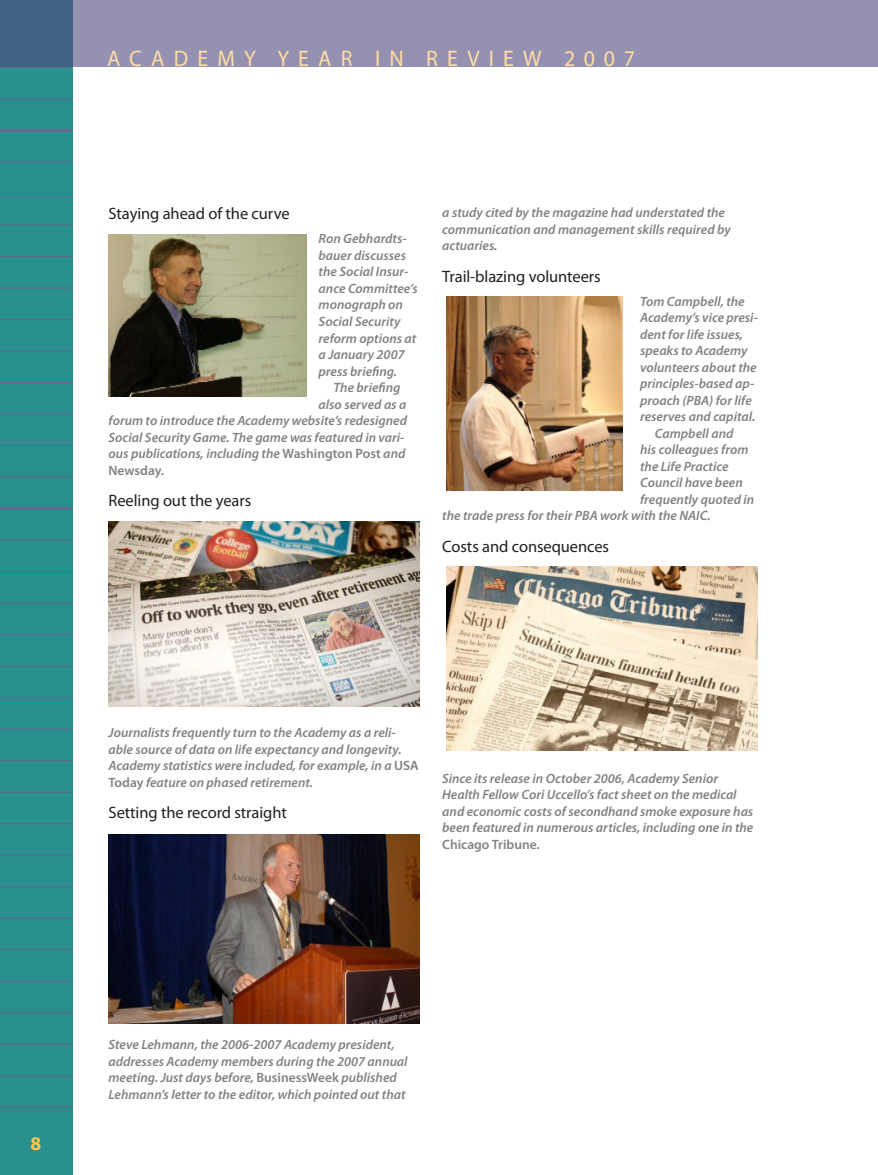
<style>
.page{position:relative;width:878px;height:1175px;background:#fff}
.page>*{position:absolute;margin:0;border:0;box-sizing:border-box;transform-origin:0 0}
.t1{font:22.5px "Myriad Pro";letter-spacing:.42em;color:#ffdda3}
.t2{font:700 19.5px "Myriad Pro";color:#fec44d}
.t3{font:16.5px "Myriad Pro";letter-spacing:-.005em;color:#231f20}
.t4{font:italic 600 13.5px/16.5px "Myriad Pro";color:#808285}
.t5{font:600 13.5px "Myriad Pro";color:#808285}
.s1{font-style:normal}
</style>
<div class="page">
<div style="left:0;top:0;width:72px;height:1174px;background:#29908e"></div>
<hr style="left:0;top:67px;width:72px;height:1px;background:#676290">
<hr style="left:0;top:99px;width:72px;height:1px;background:#676290">
<hr style="left:0;top:130px;width:72px;height:1px;background:#676290">
<hr style="left:0;top:162px;width:72px;height:1px;background:#676290">
<hr style="left:0;top:193px;width:72px;height:1px;background:#676290">
<hr style="left:0;top:225px;width:72px;height:1px;background:#676290">
<hr style="left:0;top:256px;width:72px;height:1px;background:#676290">
<hr style="left:0;top:288px;width:72px;height:1px;background:#676290">
<hr style="left:0;top:319px;width:72px;height:1px;background:#676290">
<hr style="left:0;top:351px;width:72px;height:1px;background:#676290">
<hr style="left:0;top:382px;width:72px;height:1px;background:#676290">
<hr style="left:0;top:414px;width:72px;height:1px;background:#676290">
<hr style="left:0;top:445px;width:72px;height:1px;background:#676290">
<hr style="left:0;top:477px;width:72px;height:1px;background:#676290">
<hr style="left:0;top:508px;width:72px;height:1px;background:#676290">
<hr style="left:0;top:540px;width:72px;height:1px;background:#676290">
<hr style="left:0;top:571px;width:72px;height:1px;background:#676290">
<hr style="left:0;top:603px;width:72px;height:1px;background:#676290">
<hr style="left:0;top:634px;width:72px;height:1px;background:#676290">
<hr style="left:0;top:666px;width:72px;height:1px;background:#676290">
<hr style="left:0;top:697px;width:72px;height:1px;background:#676290">
<hr style="left:0;top:729px;width:72px;height:1px;background:#676290">
<hr style="left:0;top:760px;width:72px;height:1px;background:#676290">
<hr style="left:0;top:792px;width:72px;height:1px;background:#676290">
<hr style="left:0;top:823px;width:72px;height:1px;background:#676290">
<hr style="left:0;top:855px;width:72px;height:1px;background:#676290">
<hr style="left:0;top:886px;width:72px;height:1px;background:#676290">
<hr style="left:0;top:918px;width:72px;height:1px;background:#676290">
<hr style="left:0;top:949px;width:72px;height:1px;background:#676290">
<hr style="left:0;top:981px;width:72px;height:1px;background:#676290">
<hr style="left:0;top:1012px;width:72px;height:1px;background:#676290">
<hr style="left:0;top:1044px;width:72px;height:1px;background:#676290">
<hr style="left:0;top:1075px;width:72px;height:1px;background:#676290">
<hr style="left:0;top:1107px;width:72px;height:1px;background:#676290">
<svg style="left:0;top:0;width:878px;height:67px;background:#8d8dac"></svg>
<img style="left:446px;top:296px;width:176px;height:194px">
<img style="left:446px;top:566px;width:312px;height:185px">
<img style="left:108px;top:834px;width:311px;height:189px">
<img style="left:109px;top:521px;width:310px;height:186px">
<img style="left:108px;top:234px;width:198px;height:162px">
<h1 class="t1" style="left:107px;top:45px;width:529px">ACADEMY YEAR IN REVIEW 2007</h1>
<p class="t3" style="left:108px;top:204px;width:183px">Staying ahead of the curve</p>
<p class="t4" style="left:318px;top:230px;width:101px">Ron Gebhardts&shy;bauer discusses the Social Insur&shy;ance Committee’s monograph on<br>Social Security reform options at a January 2007 press briefing.</p>
<p class="t4" style="left:333px;top:379px;width:69px">The briefing</p>
<p class="t4" style="left:318px;top:395px;width:89px">also served as a</p>
<p class="t4" style="left:108px;top:412px;width:300px">forum to introduce the Academy website’s redesigned</p>
<p class="t4" style="left:108px;top:428px;width:297px">Social Security Game. The game was featured in vari-</p>
<p class="t4" style="left:108px;top:445px;width:298px">ous publications, including the <span class="s1">Washington Post</span> and</p>
<p class="t5" style="left:108px;top:461px;width:57px">Newsday.</p>
<p class="t3" style="left:108px;top:490px;width:144px">Reeling out the years</p>
<p class="t4" style="left:442px;top:204px;width:290px">a study cited by the magazine had understated the communication and management skills required by actuaries.</p>
<p class="t3" style="left:442px;top:266px;width:160px">Trail-blazing volunteers</p>
<p class="t4" style="left:640px;top:292px;width:119px">Tom Campbell, the<br>Academy’s vice presi&shy;dent for life issues, speaks to Academy volunteers about the principles-based ap&shy;proach (PBA) for life reserves and capital.</p>
<p class="t4" style="left:655px;top:424px;width:80px">Campbell and</p>
<p class="t4" style="left:640px;top:441px;width:110px">his colleagues from</p>
<p class="t4" style="left:640px;top:457px;width:90px">the Life Practice</p>
<p class="t4" style="left:640px;top:474px;width:104px">Council have been</p>
<p class="t4" style="left:640px;top:490px;width:116px">frequently quoted in</p>
<p class="t4" style="left:442px;top:507px;width:270px">the trade press for their PBA work with the NAIC.</p>
<p class="t3" style="left:442px;top:536px;width:168px">Costs and consequences</p>
<p class="t4" style="left:108px;top:724px;width:312px">Journalists frequently turn to the Academy as a reli&shy;able source of data on life expectancy and longevity.<br>Academy statistics were included, for example, in a <span class="s1">USA Today</span> feature on phased retirement.</p>
<p class="t3" style="left:108px;top:802px;width:180px">Setting the record straight</p>
<p class="t4" style="left:442px;top:769px;width:312px">Since its release in October 2006, Academy Senior Health Fellow Cori Uccello’s fact sheet on the medical and economic costs of secondhand smoke exposure has been featured in numerous articles, including one in the <span class="s1">Chicago Tribune.</span></p>
<h2 class="t2" style="left:31px;top:1130px;width:12px">8</h2>
<p class="t4" style="left:108px;top:1036px;width:300px">Steve Lehmann, the 2006-2007 Academy president, addresses Academy members during the 2007 annual meeting. Just days before, <span class="s1">BusinessWeek</span> published Lehmann’s letter to the editor, which pointed out that</p>
</div>
